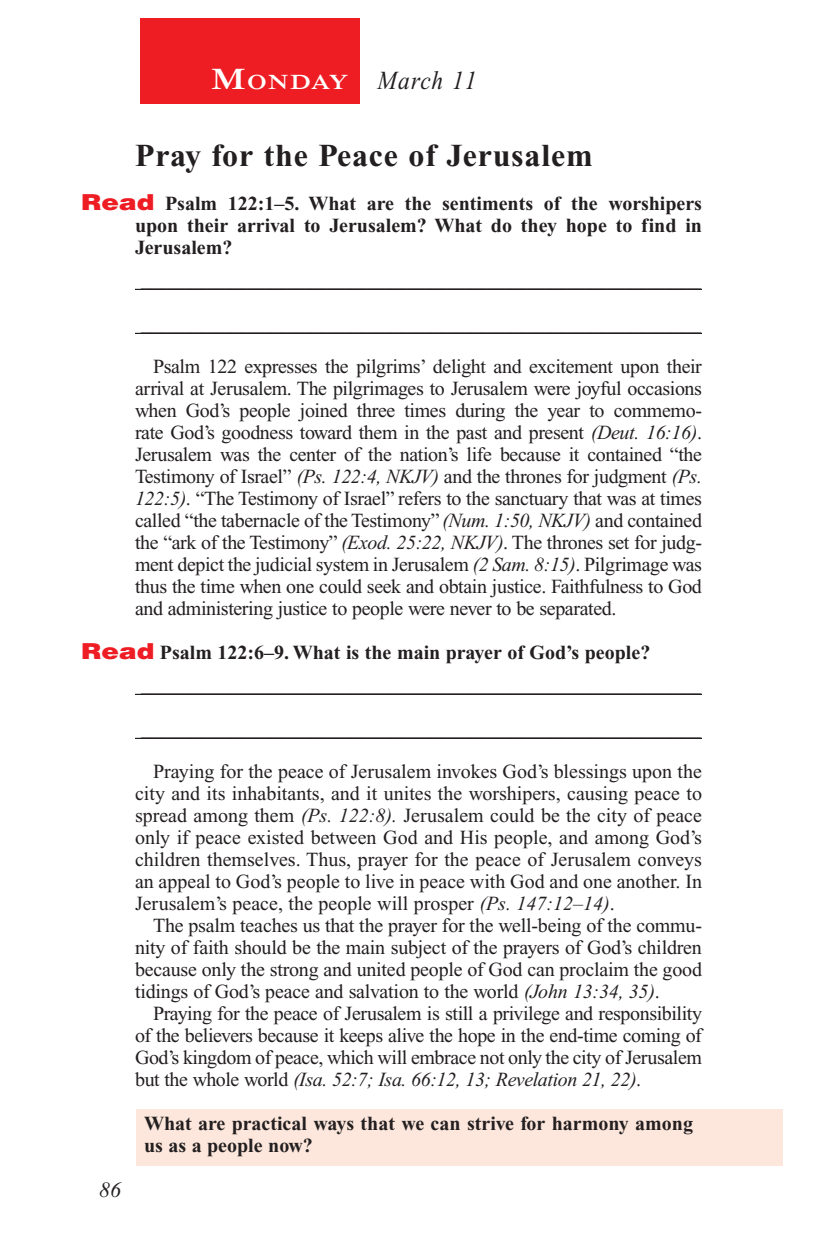
<style>
.page{position:relative;width:819px;height:1260px;background:#fff}
.page>*{position:absolute;margin:0;border:0;box-sizing:border-box;transform-origin:0 0}
.Head{font:700 32px "Times New Roman PS Std";letter-spacing:.025em;color:#231f20}
.Lesson_Dates{font:italic 26px "Times New Roman PS Std";letter-spacing:.05em;color:#231f20;scale:.9 1}
.t1{font:italic 22px "Times New Roman PS Std";color:#231f20}
.Daily_Header{font:600 21px "Times NRMT Std";letter-spacing:.045em;color:#fff;scale:1.1 1}
.Body{font:20px/22px "Times New Roman PS Std";letter-spacing:-.01em;color:#231f20;text-align:justify}
.Blank_Lines{font:20px "Times New Roman PS Std";color:#231f20}
.Question_NO_SB{font:700 20px/22px "Times New Roman PS Std";color:#231f20;text-align:justify}
.x-screened_box-text{font:700 20px/22px "Times New Roman PS Std";color:#231f20}
.Question{font:700 20px "Times New Roman PS Std";color:#231f20}
.s1{font-size:30px}
.s2{font-family:"Helvetica LT Std";font-weight:900;font-size:22px;color:#ee1d23}
.s3{font-style:italic}
</style>
<div class="page">
<div style="left:140px;top:18px;width:220px;height:86px;background:#ee1d23"></div>
<div style="left:137px;top:1110px;width:646px;height:56px;background:#fde7dc"></div>
<hr style="left:135px;top:289px;width:567px;height:1px;background:#231f20">
<hr style="left:135px;top:333px;width:567px;height:1px;background:#231f20">
<hr style="left:135px;top:694px;width:567px;height:1px;background:#231f20">
<hr style="left:135px;top:738px;width:567px;height:1px;background:#231f20">
<p class="Daily_Header" style="left:211px;top:70px;width:127px"><span class="s1">M</span>ONDAY</p>
<p class="Lesson_Dates" style="left:378px;top:66px;width:112px">March 11</p>
<p class="Head" style="left:135px;top:138px;width:459px">Pray for the Peace of Jerusalem</p>
<p class="Question_NO_SB" style="left:135px;top:193px;width:569px;text-indent:-54px"><span class="s2">Read</span> Psalm 122:1–5. What are the sentiments of the worshipers upon their arrival to Jerusalem? What do they hope to find in Jerusalem?</p>
<p class="Blank_Lines" style="left:141px;top:270px;width:561px">________________________________________________________</p>
<p class="Blank_Lines" style="left:141px;top:314px;width:561px">________________________________________________________</p>
<p class="Body" style="left:135px;top:356px;width:569px;text-indent:18px">Psalm 122 expresses the pilgrims’ delight and excitement upon their arrival at Jerusalem. The pilgrimages to Jerusalem were joyful occasions when God’s people joined three times during the year to commemo&shy;rate God’s goodness toward them in the past and present <span class="s3">(Deut. 16:16)</span>.<br>Jerusalem was the center of the nation’s life because it contained “the Testimony of Israel” <span class="s3">(Ps. 122:4, NKJV)</span> and the thrones for judgment <span class="s3">(Ps.<br>122:5)</span>. “The Testimony of Israel” refers to the sanctuary that was at times called “the tabernacle of the Testimony” <span class="s3">(Num. 1:50, NKJV)</span> and contained the “ark of the Testimony” <span class="s3">(Exod. 25:22, NKJV)</span>. The thrones set for judg&shy;ment depict the judicial system in Jerusalem <span class="s3">(2 Sam. 8:15)</span>. Pilgrimage was thus the time when one could seek and obtain justice. Faithfulness to God and administering justice to people were never to be separated.</p>
<p class="Question" style="left:81px;top:642px;width:571px"><span class="s2">Read</span> Psalm 122:6–9. What is the main prayer of God’s people?</p>
<p class="Blank_Lines" style="left:141px;top:675px;width:561px">________________________________________________________</p>
<p class="t1" style="left:99px;top:1178px;width:23px">86</p>
<p class="Blank_Lines" style="left:141px;top:719px;width:561px">________________________________________________________</p>
<p class="Body" style="left:135px;top:761px;width:569px;text-indent:18px">Praying for the peace of Jerusalem invokes God’s blessings upon the city and its inhabitants, and it unites the worshipers, causing peace to spread among them <span class="s3">(Ps. 122:8).</span> Jerusalem could be the city of peace only if peace existed between God and His people, and among God’s children themselves. Thus, prayer for the peace of Jerusalem conveys an appeal to God’s people to live in peace with God and one another. In Jerusalem’s peace, the people will prosper <span class="s3">(Ps. 147:12–14)</span>.</p>
<p class="Body" style="left:135px;top:915px;width:569px;text-indent:18px">The psalm teaches us that the prayer for the well-being of the commu&shy;nity of faith should be the main subject of the prayers of God’s children because only the strong and united people of God can proclaim the good tidings of God’s peace and salvation to the world <span class="s3">(John 13:34, 35)</span>.</p>
<p class="Body" style="left:135px;top:1003px;width:569px;text-align:left;text-indent:18px">Praying for the peace of Jerusalem is still a privilege and responsibility of the believers because it keeps alive the hope in the end-time coming of God’s kingdom of peace, which will embrace not only the city of Jerusalem but the whole world <span class="s3">(Isa. 52:7; Isa. 66:12, 13; Revelation 21, 22)</span>.</p>
<p class="x-screened_box-text" style="left:144px;top:1113px;width:551px">What are practical ways that we can strive for harmony among us as a people now?</p>
</div>
